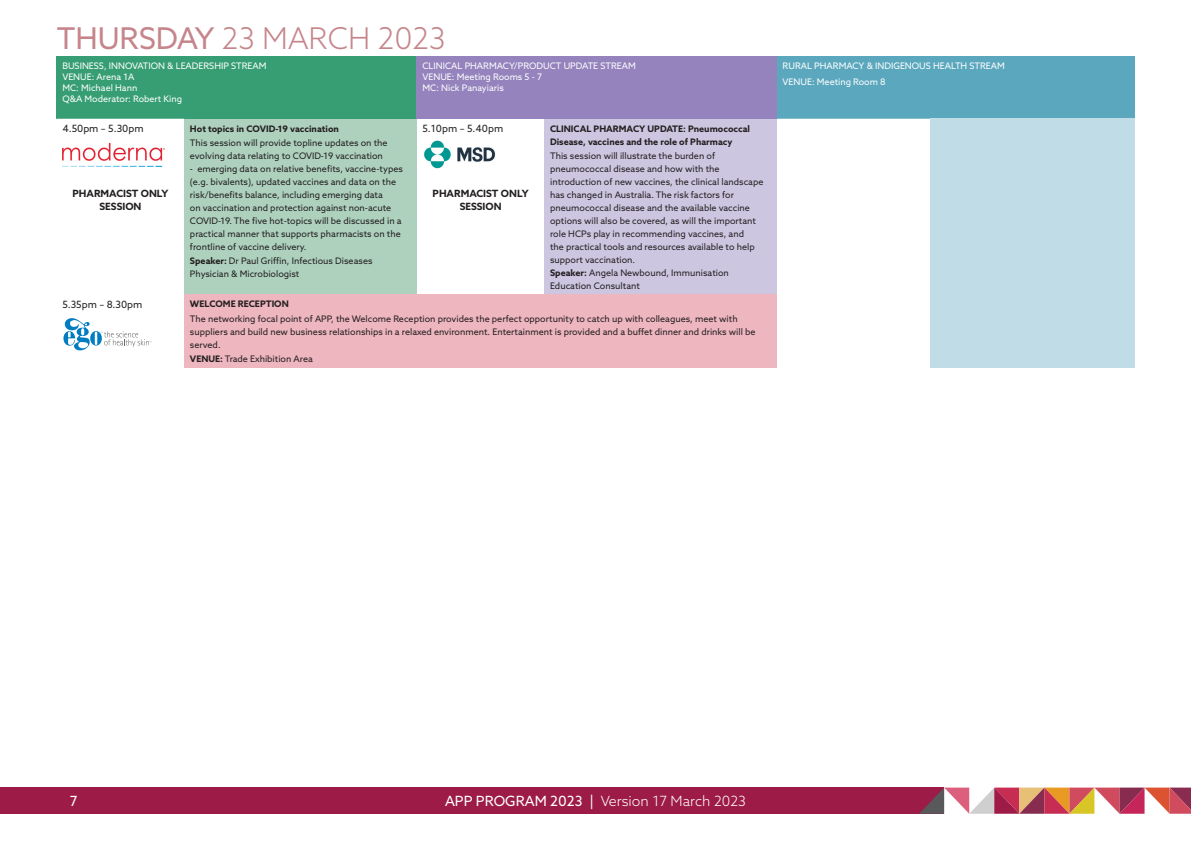
<style>
.page{position:relative;width:1191px;height:842px;background:#fff}
.page>*{position:absolute;margin:0;border:0;box-sizing:border-box;transform-origin:0 0}
.t1{font:300 30px "Azo Sans";color:#c5858b}
.t2{font:300 14.1px "Azo Sans";color:#fff}
.t3{font:14px "Azo Sans";color:#fff}
.t4{font:700 10px/13px "Azo Sans";color:#231f20;text-align:center}
.t5{font:10px "Azo Sans";color:#231f20}
.t6{font:9px/13px "Azo Sans";color:#231f20}
.t7{font:9px/11px "Azo Sans";color:#fff}
.t8{font:700 9px/13px "Azo Sans";color:#231f20}
.s1{font-weight:400}
.s2{font-weight:700}
</style>
<div class="page">
<div style="left:0;top:787px;width:943px;height:27px;background:#9d1b47"></div>
<svg style="left:919px;top:787px;width:272px;height:27px"></svg>
<div style="left:57px;top:57px;width:360px;height:62px;background:#369e72"></div>
<div style="left:417px;top:57px;width:360px;height:62px;background:#9483bd"></div>
<div style="left:777px;top:57px;width:357px;height:62px;background:#5ba8be"></div>
<div style="left:184px;top:119px;width:233px;height:176px;background:#aed1be"></div>
<div style="left:544px;top:119px;width:233px;height:176px;background:#cdc6e1"></div>
<div style="left:930px;top:119px;width:204px;height:249px;background:#c0dce6"></div>
<div style="left:184px;top:295px;width:593px;height:73px;background:#eeb6be"></div>
<img style="left:62px;top:144px;width:102px;height:23px">
<svg style="left:63px;top:318px;width:88px;height:32px"></svg>
<img style="left:424px;top:141px;width:72px;height:28px">
<h1 class="t1" style="left:57px;top:19px;width:390px"><span class="s1">THURSDAY</span> 23 MARCH 2023</h1>
<p class="t7" style="left:62px;top:61px;width:206px">BUSINESS, INNOVATION &amp; LEADERSHIP STREAM<br>VENUE: Arena 1A<br>MC: Michael Hann<br>Q&amp;A Moderator: Robert King</p>
<p class="t7" style="left:422px;top:61px;width:215px">CLINICAL PHARMACY/PRODUCT UPDATE STREAM<br>VENUE: Meeting Rooms 5 - 7<br>MC: Nick Panayiaris</p>
<p class="t7" style="left:782px;top:59px;width:224px;line-height:15.1px">RURAL PHARMACY &amp; INDIGENOUS HEALTH STREAM<br>VENUE: Meeting Room 8</p>
<p class="t5" style="left:62px;top:122px;width:83px">4.50pm – 5.30pm</p>
<p class="t8" style="left:550px;top:122px;width:201px">CLINICAL PHARMACY UPDATE: Pneumococcal<br>Disease, vaccines and the role of Pharmacy</p>
<p class="t6" style="left:550px;top:149px;width:215px">This session will illustrate the burden of pneumococcal disease and how with the introduction of new vaccines, the clinical landscape has changed in Australia. The risk factors for pneumococcal disease and the available vaccine options will also be covered, as will the important role HCPs play in recommending vaccines, and<br>the practical tools and resources available to help support vaccination.<br><span class="s2">Speaker:</span> Angela Newbound, Immunisation Education Consultant</p>
<p class="t8" style="left:190px;top:122px;width:150px">Hot topics in COVID-19 vaccination</p>
<p class="t6" style="left:190px;top:136px;width:199px">This session will provide topline updates on the evolving data relating to COVID-19 vaccination</p>
<p class="t6" style="left:190px;top:162px;width:214px">- emerging data on relative benefits, vaccine-types (e.g. bivalents), updated vaccines and data on the risk/benefits balance, including emerging data<br>on vaccination and protection against non-acute COVID-19. The five hot-topics will be discussed in a practical manner that supports pharmacists on the frontline of vaccine delivery.</p>
<p class="t6" style="left:190px;top:254px;width:184px"><span class="s2">Speaker:</span> Dr Paul Griffin, Infectious Diseases<br>Physician &amp; Microbiologist</p>
<p class="t5" style="left:422px;top:122px;width:82px">5.10pm – 5.40pm</p>
<p class="t4" style="left:432px;top:187px;width:97px">PHARMACIST ONLY<br>SESSION</p>
<p class="t4" style="left:72px;top:187px;width:97px">PHARMACIST ONLY<br>SESSION</p>
<p class="t5" style="left:62px;top:298px;width:82px">5.35pm – 8.30pm</p>
<p class="t8" style="left:190px;top:298px;width:100px">WELCOME RECEPTION</p>
<p class="t6" style="left:190px;top:312px;width:567px">The networking focal point of APP, the Welcome Reception provides the perfect opportunity to catch up with colleagues, meet with suppliers and build new business relationships in a relaxed environment. Entertainment is provided and a buffet dinner and drinks will be served.</p>
<p class="t6" style="left:190px;top:352px;width:124px"><span class="s2">VENUE:</span> Trade Exhibition Area</p>
<h3 class="t3" style="left:70px;top:792px;width:9px">7</h3>
<h2 class="t2" style="left:445px;top:792px;width:302px"><span class="s1">APP PROGRAM 2023 |</span> Version 17 March 2023</h2>
</div>
